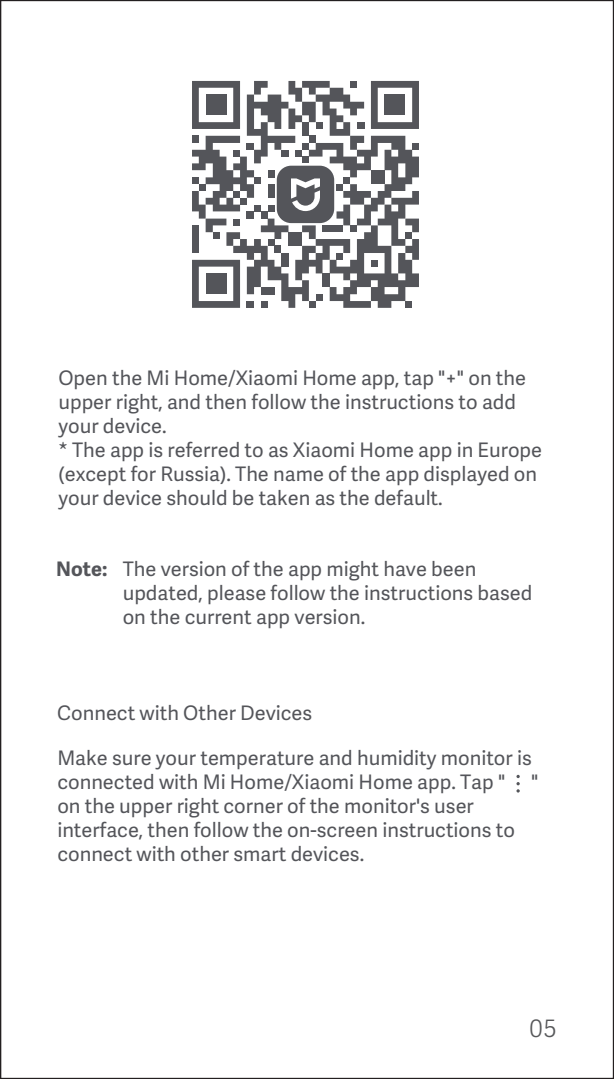
<style>
.page{position:relative;width:614px;height:1079px;background:#fff}
.page>*{position:absolute;margin:0;border:0;box-sizing:border-box;transform-origin:0 0}
.t1{font:24px "Adelle Sans Lt";color:#57585a}
.t2{font:20px/24px "Adelle Sans";color:#54555a}
.t3{font:700 20px "Adelle Sans";color:#54555a}
</style>
<div class="page">
<svg style="left:516px;top:774px;width:3px;height:18px"></svg>
<svg style="left:192px;top:81px;width:227px;height:227px"></svg>
<p class="t2" style="left:58px;top:365px;width:485px">Open the Mi Home/Xiaomi Home app, tap "+" on the upper right, and then follow the instructions to add your device.<br>* The app is referred to as Xiaomi Home app in Europe (except for Russia). The name of the app displayed on your device should be taken as the default.</p>
<p class="t3" style="left:56px;top:554px;width:53px">Note:</p>
<p class="t2" style="left:123px;top:556px;width:411px">The version of the app might have been updated, please follow the instructions based on the current app version.</p>
<p class="t2" style="left:57px;top:700px;width:256px">Connect with Other Devices</p>
<p class="t2" style="left:57px;top:745px;width:476px">Make sure your temperature and humidity monitor is connected with Mi Home/Xiaomi Home app. Tap "</p>
<p class="t2" style="left:531px;top:769px;width:9px">"</p>
<p class="t2" style="left:57px;top:793px;width:459px">on the upper right corner of the monitor's user interface, then follow the on-screen instructions to connect with other smart devices.</p>
<p class="t1" style="left:529px;top:1010px;width:29px">05</p>
</div>
